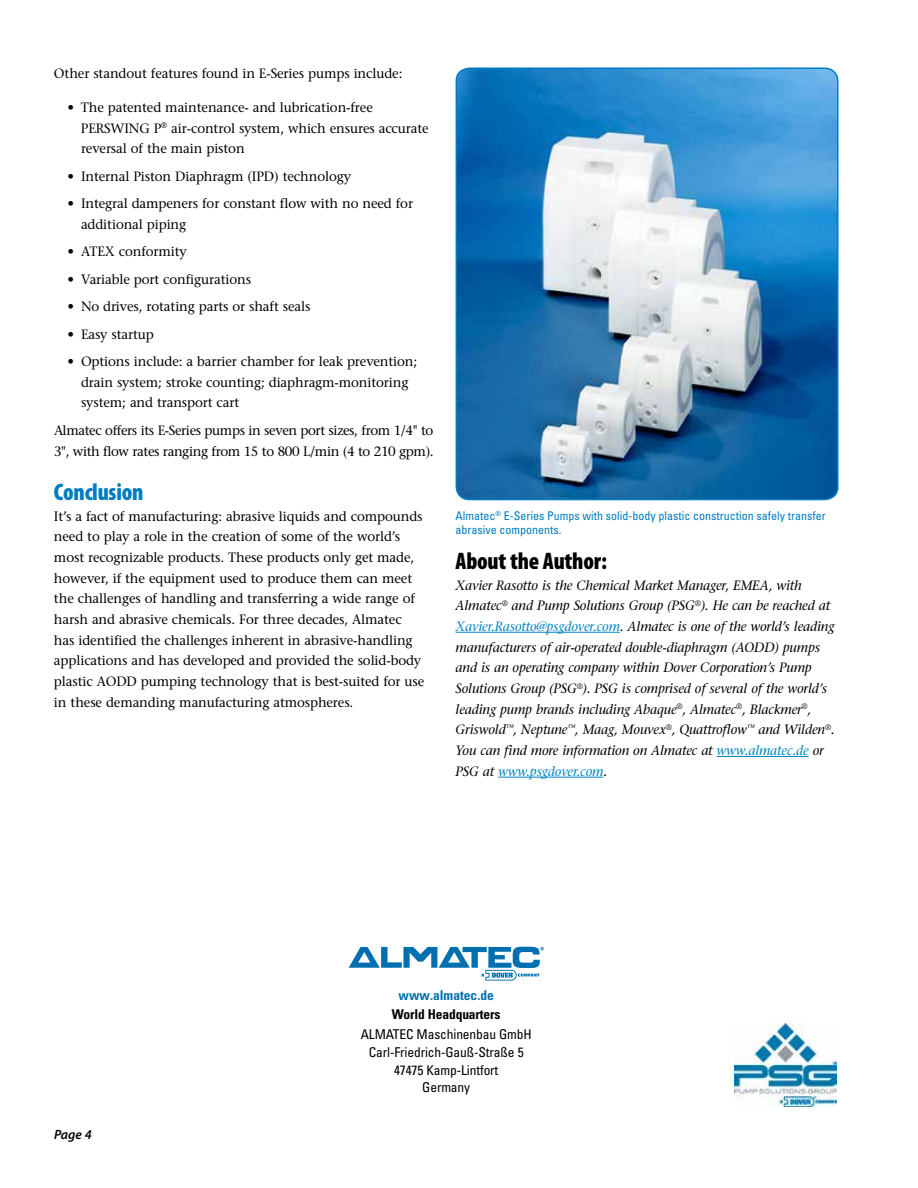
<style>
.page{position:relative;width:918px;height:1188px;background:#fff}
.page>*{position:absolute;margin:0;border:0;box-sizing:border-box;transform-origin:0 0}
.t1{font:900 condensed 24px "Myriad Pro";letter-spacing:-.01em;color:#000}
.t2{font:900 condensed 24px "Myriad Pro";letter-spacing:-.01em;color:#007cbf}
.t3{font:13.5px/20.7px "Stone Serif";letter-spacing:-.01em;color:#000}
.t4{font:italic 13.5px/20.7px "Stone Serif";letter-spacing:-.01em;color:#000}
.t5{font:13.5px/20.7px "Stone Serif";letter-spacing:-.03em;color:#000}
.t6{font:condensed 13.5px/17.7px "Univers";letter-spacing:-.01em;color:#000;text-align:center}
.t7{font:700 condensed 13.5px "Univers";letter-spacing:-.01em;color:#000}
.t8{font:700 condensed 13.5px "Univers";color:#006faf}
.t9{font:italic 600 13.5px "Myriad Pro";color:#000}
.t10{font:condensed 12px/14.4px "Univers";color:#007cbf}
.s1{color:#0085c0}
</style>
<div class="page">
<hr style="left:456px;top:632px;width:164px;height:1px;background:#0085c0">
<hr style="left:717px;top:756px;width:92px;height:1px;background:#0085c0">
<hr style="left:498px;top:777px;width:105px;height:1px;background:#0085c0">
<svg style="left:349px;top:947px;width:195px;height:34px"></svg>
<img style="left:456px;top:68px;width:382px;height:432px">
<div style="left:456px;top:68px;width:382px;height:432px;border:2px solid #007cbf;border-radius:13px"></div>
<img style="left:734px;top:1024px;width:103px;height:83px">
<p class="t3" style="left:54px;top:63px;width:350px">Other standout features found in E-Series pumps include:</p>
<p class="t3" style="left:81px;top:97px;width:349px;text-indent:-13px">• The patented maintenance- and lubrication-free<br>PERSWING P<sup>®</sup> air-control system, which ensures accurate reversal of the main piston</p>
<p class="t3" style="left:68px;top:166px;width:285px">• Internal Piston Diaphragm (IPD) technology</p>
<p class="t3" style="left:81px;top:193px;width:334px;text-indent:-13px">• Integral dampeners for constant flow with no need for additional piping</p>
<p class="t3" style="left:68px;top:241px;width:121px">• ATEX conformity</p>
<p class="t3" style="left:68px;top:269px;width:185px">• Variable port configurations</p>
<p class="t3" style="left:68px;top:296px;width:244px">• No drives, rotating parts or shaft seals</p>
<p class="t3" style="left:68px;top:324px;width:88px">• Easy startup</p>
<p class="t3" style="left:81px;top:351px;width:338px;text-indent:-13px">• Options include: a barrier chamber for leak prevention; drain system; stroke counting; diaphragm-monitoring system; and transport cart</p>
<p class="t5" style="left:54px;top:420px;width:381px">Almatec offers its E-Series pumps in seven port sizes, from 1/4" to<br>3", with flow rates ranging from 15 to 800 L/min (4 to 210 gpm).</p>
<h1 class="t2" style="left:54px;top:479px;width:91px">Conclusion</h1>
<p class="t3" style="left:54px;top:506px;width:372px">It’s a fact of manufacturing: abrasive liquids and compounds need to play a role in the creation of some of the world’s most recognizable products. These products only get made, however, if the equipment used to produce them can meet the challenges of handling and transferring a wide range of harsh and abrasive chemicals. For three decades, Almatec has identified the challenges inherent in abrasive-handling applications and has developed and provided the solid-body plastic AODD pumping technology that is best-suited for use in these demanding manufacturing atmospheres.</p>
<p class="t10" style="left:456px;top:508px;width:372px">Almatec<sup>®</sup> E-Series Pumps with solid-body plastic construction safely transfer abrasive components.</p>
<h1 class="t1" style="left:456px;top:547px;width:153px">About the Author:</h1>
<p class="t4" style="left:456px;top:575px;width:381px">Xavier Rasotto is the Chemical Market Manager, EMEA, with Almatec<sup>®</sup> and Pump Solutions Group (PSG<sup>®</sup>). He can be reached at <span class="s1">Xavier.Rasotto@psgdover.com</span>. Almatec is one of the world’s leading manufacturers of air-operated double-diaphragm (AODD) pumps and is an operating company within Dover Corporation’s Pump Solutions Group (PSG<sup>®</sup>). PSG is comprised of several of the world’s leading pump brands including Abaque<sup>®</sup>, Almatec<sup>®</sup>, Blackmer<sup>®</sup>, Griswold<sup>™</sup>, Neptune<sup>™</sup>, Maag, Mouvex<sup>®</sup>, Quattroflow<sup>™</sup> and Wilden<sup>®</sup>.<br>You can find more information on Almatec at <span class="s1">www.almatec.de</span> or PSG at <span class="s1">www.psgdover.com</span>.</p>
<p class="t9" style="left:54px;top:1126px;width:39px">Page 4</p>
<p class="t8" style="left:399px;top:987px;width:97px">www.almatec.de</p>
<p class="t7" style="left:392px;top:1006px;width:110px">World Headquarters</p>
<p class="t6" style="left:361px;top:1025px;width:173px">ALMATEC Maschinenbau GmbH<br>Carl-Friedrich-Gauß-Straße 5<br>47475 Kamp-Lintfort<br>Germany</p>
</div>
